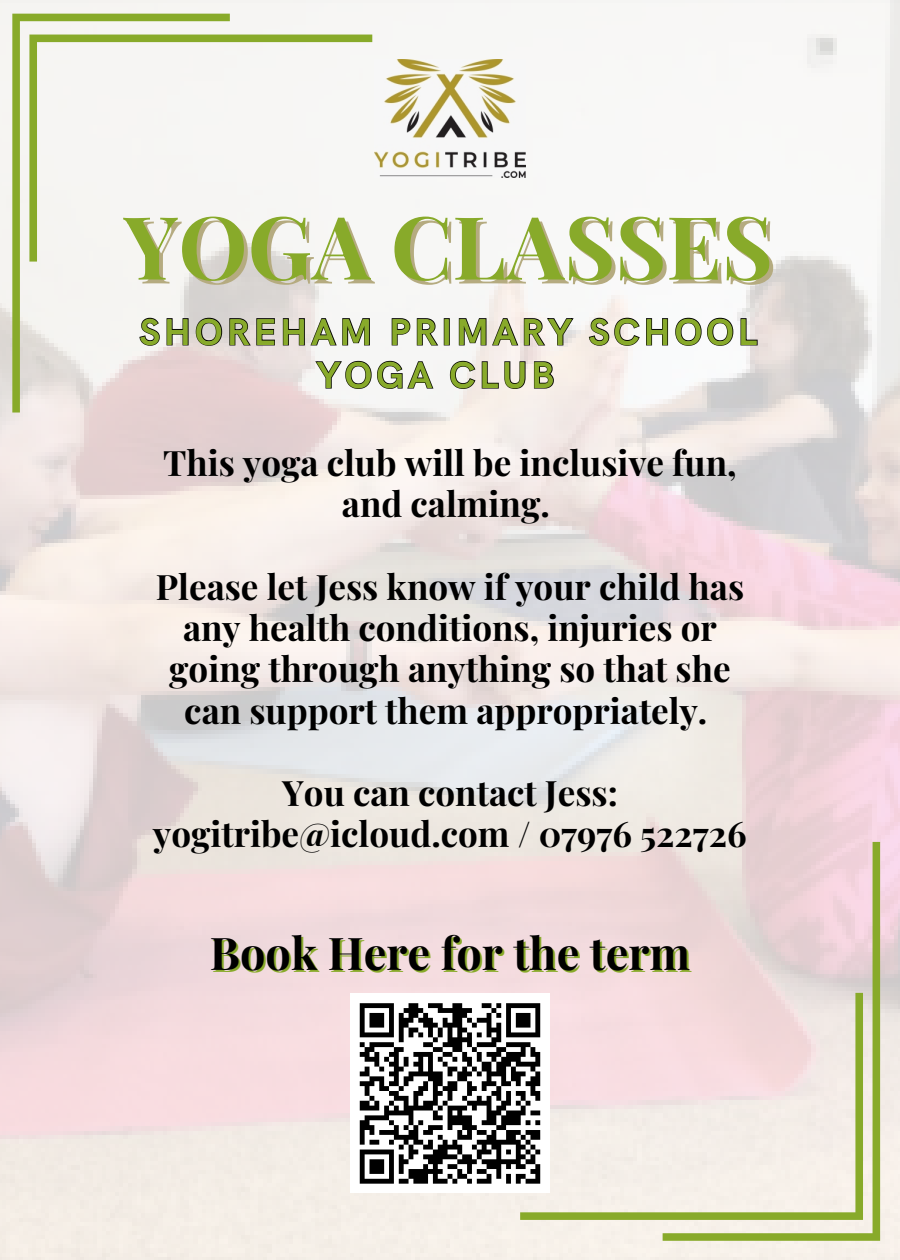
<style>
.page{position:relative;width:900px;height:1260px;background:#fff}
.page>*{position:absolute;margin:0;border:0;box-sizing:border-box;transform-origin:0 0}
.t1{font:700 87.5px "Playfair Display";color:#88aa2a}
.t2{font:700 45px "Playfair Display";color:#000}
.t3{font:700 37.5px/43px "HK Grotesk";letter-spacing:.1em;color:#88aa2a}
.t4{font:700 35px/41.2px "Playfair Display";color:#000;text-align:center}
</style>
<div class="page">
<img style="left:0;top:0;width:900px;height:1260px">
<img style="left:374px;top:60px;width:152px;height:118px">
<svg style="left:12px;top:14px;width:218px;height:399px"></svg>
<svg style="left:29px;top:35px;width:343px;height:227px;fill:#f6f5f3"></svg>
<svg style="left:139px;top:317px;width:619px;height:30px"></svg>
<svg style="left:314px;top:360px;width:241px;height:30px"></svg>
<div style="left:350px;top:993px;width:200px;height:200px;background:#fff"></div>
<svg style="left:359px;top:1003px;width:161px;height:181px"></svg>
<svg style="left:663px;top:842px;width:217px;height:399px;background:#e0d3c6"></svg>
<svg style="left:520px;top:993px;width:343px;height:227px;background:#eadfd6"></svg>
<h3 class="t1" style="left:124px;top:185px;width:651px">YOGA CLASSES</h3>
<p class="t3" style="left:317px;top:312px;width:442px;text-indent:-177px">SHOREHAM PRIMARY SCHOOL<br>YOGA CLUB</p>
<p class="t4" style="left:163px;top:441px;width:575px">This yoga club will be inclusive fun, and calming.</p>
<p class="t4" style="left:156px;top:565px;width:590px">Please let Jess know if your child has any health conditions, injuries or going through anything so that she can support them appropriately.</p>
<h1 class="t4" style="left:153px;top:771px;width:595px">You can contact Jess: yogitribe@icloud.com / 07976 522726</h1>
<p class="t2" style="left:210px;top:921px;width:482px">Book Here for the term</p>
</div>
